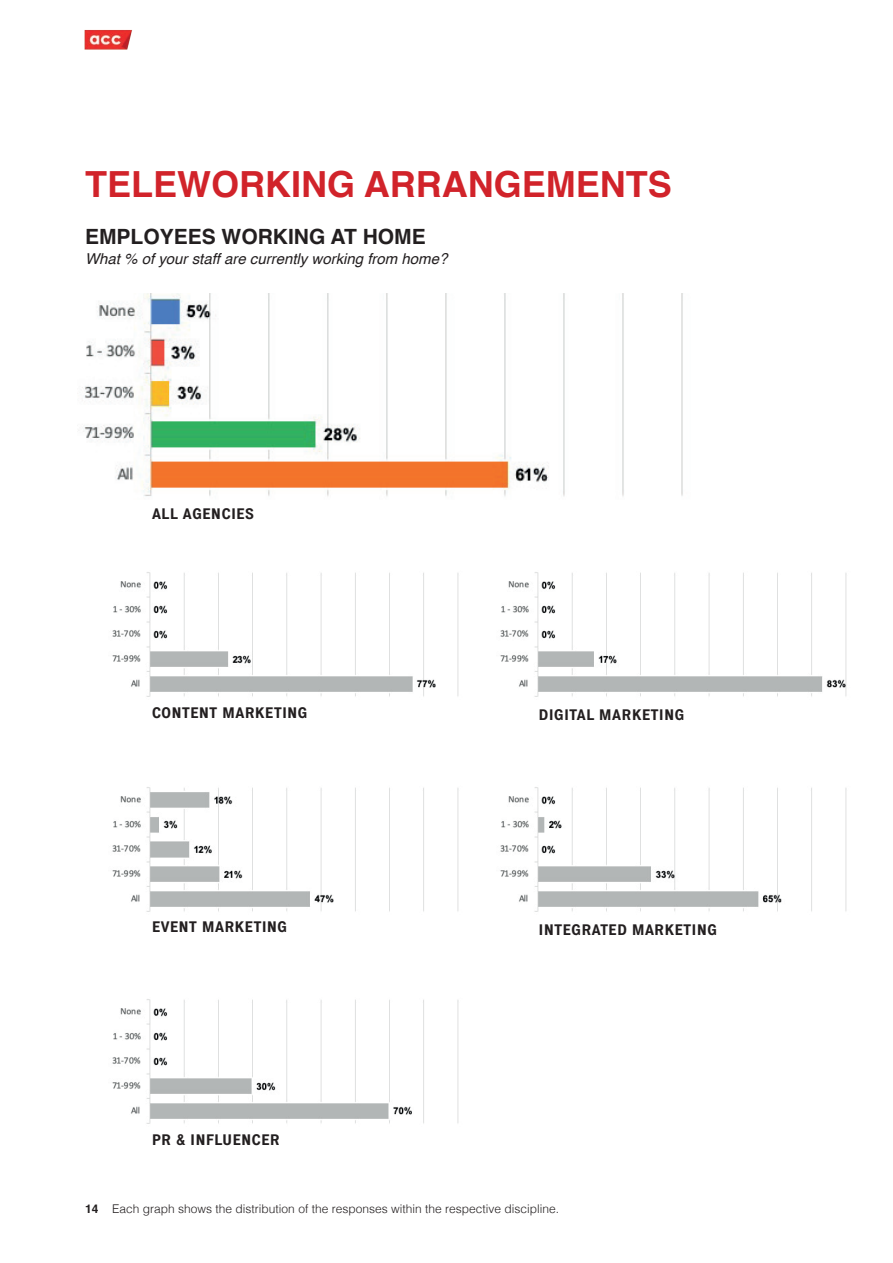
<style>
.page{position:relative;width:893px;height:1263px;background:#fff}
.page>*{position:absolute;margin:0;border:0;box-sizing:border-box;transform-origin:0 0}
.t1{font:700 36px "Helvetica";color:#d1232a}
.t2{font:700 21px "Helvetica";color:#231f20}
.t3{font:700 15px "Executive";color:#231f20}
.t4{font:italic 15px "Helvetica";color:#231f20}
.t5{font:300 12px "Helvetica";color:#231f20}
.t6{font:700 12px "Helvetica";color:#231f20}
</style>
<div class="page">
<img style="left:84px;top:30px;width:48px;height:20px">
<img style="left:82px;top:293px;width:601px;height:203px">
<img style="left:112px;top:572px;width:347px;height:125px">
<img style="left:112px;top:787px;width:347px;height:125px">
<img style="left:112px;top:999px;width:347px;height:125px">
<img style="left:500px;top:572px;width:347px;height:125px">
<img style="left:500px;top:787px;width:347px;height:125px">
<h1 class="t1" style="left:85px;top:155px;width:588px">TELEWORKING ARRANGEMENTS</h1>
<h2 class="t2" style="left:85px;top:220px;width:342px">EMPLOYEES WORKING AT HOME</h2>
<p class="t4" style="left:85px;top:247px;width:364px">What % of your staff are currently working from home?</p>
<p class="t3" style="left:152px;top:504px;width:104px">ALL AGENCIES</p>
<p class="t3" style="left:152px;top:703px;width:158px">CONTENT MARKETING</p>
<p class="t3" style="left:539px;top:705px;width:148px">DIGITAL MARKETING</p>
<p class="t3" style="left:152px;top:917px;width:137px">EVENT MARKETING</p>
<p class="t3" style="left:539px;top:919px;width:180px">INTEGRATED MARKETING</p>
<p class="t3" style="left:152px;top:1130px;width:130px">PR &amp; INFLUENCER</p>
<p class="t6" style="left:85px;top:1199px;width:15px">14</p>
<p class="t5" style="left:112px;top:1199px;width:448px">Each graph shows the distribution of the responses within the respective discipline.</p>
</div>
